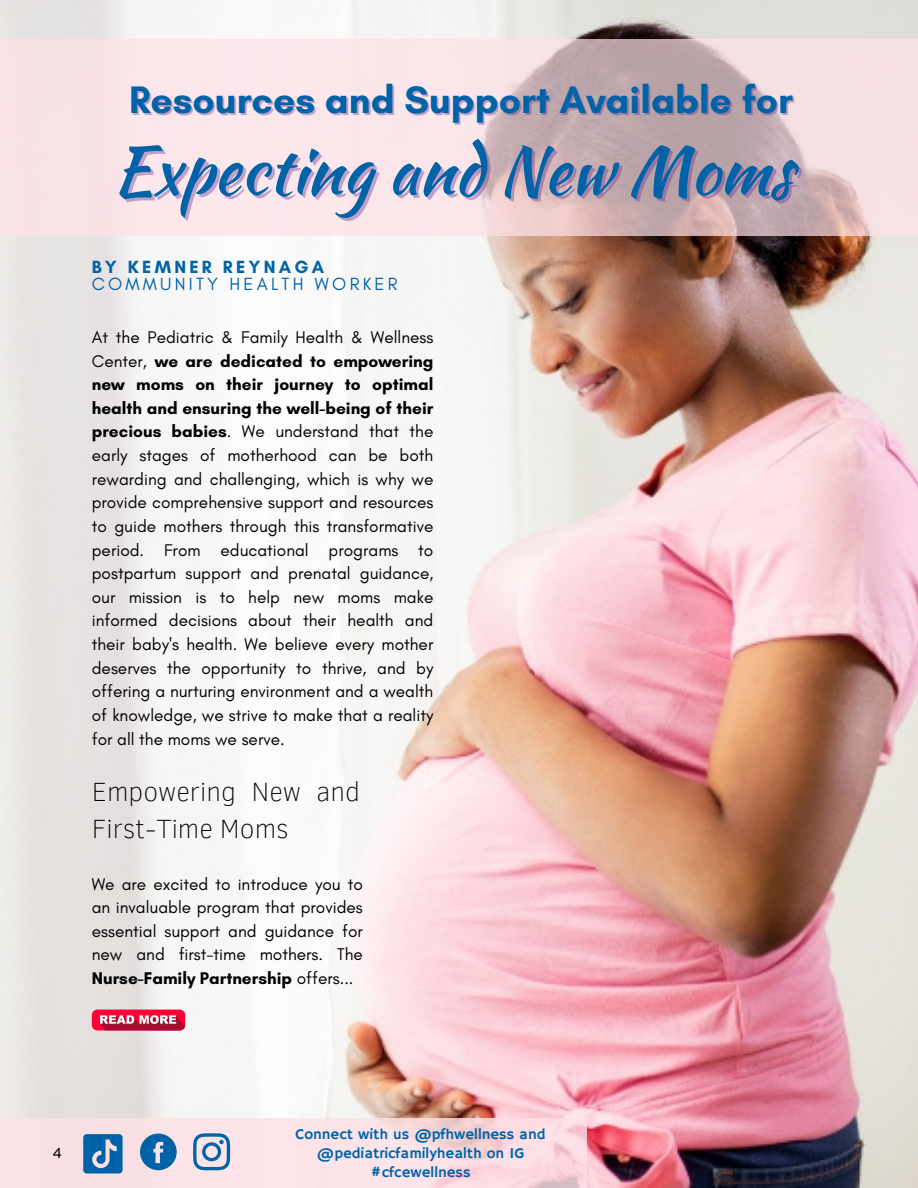
<style>
.page{position:relative;width:918px;height:1188px;background:#fff}
.page>*{position:absolute;margin:0;border:0;box-sizing:border-box;transform-origin:0 0}
.t1{font:66px "Kaushan Script";color:#0063a8}
.t2{font:700 39px "Glacial Indifference";color:#0063a8}
.t3{font:100 27px/37.2px "Clear Sans";color:#000}
.t4{font:18px "Glacial Indifference";letter-spacing:.18em;color:#0063a8}
.t5{font:700 18px "Glacial Indifference";letter-spacing:.18em;color:#0063a8}
.t6{font:17.25px/23.7px "Glacial Indifference";color:#000;text-align:justify}
.t7{font:15px/19.2px "Hammersmith One";color:#0063a8;text-align:center}
.t8{font:15px "Clear Sans";color:#000}
.s1{font-weight:700}
</style>
<div class="page">
<img style="left:0;top:0;width:918px;height:1188px">
<svg style="left:92px;top:1010px;width:93px;height:20px;background:#db3c5e"></svg>
<div style="left:0;top:1118px;width:587px;height:70px;background:#fee1e7"></div>
<svg style="left:140px;top:1134px;width:37px;height:36px"></svg>
<svg style="left:193px;top:1133px;width:37px;height:37px"></svg>
<svg style="left:83px;top:1134px;width:40px;height:40px;background:#307bb3"></svg>
<svg style="left:0;top:39px;width:918px;height:197px;background:#e8d2d6"></svg>
<p class="t2" style="left:129px;top:76px;width:666px">Resources and Support Available for</p>
<p class="t1" style="left:112px;top:122px;width:682px">Expecting and New Moms</p>
<p class="t5" style="left:92px;top:256px;width:234px">BY KEMNER REYNAGA</p>
<p class="t4" style="left:92px;top:273px;width:307px">COMMUNITY HEALTH WORKER</p>
<p class="t6" style="left:92px;top:325px;width:343px">At the Pediatric &amp; Family Health &amp; Wellness Center, <span class="s1">we are dedicated to empowering new moms on their journey to optimal health and ensuring the well-being of their precious babies</span>. We understand that the early stages of motherhood can be both rewarding and challenging, which is why we provide comprehensive support and resources to guide mothers through this transformative period. From educational programs to postpartum support and prenatal guidance, our mission is to help new moms make informed decisions about their health and their baby's health. We believe every mother deserves the opportunity to thrive, and by offering a nurturing environment and a wealth of knowledge, we strive to make that a reality for all the moms we serve.</p>
<p class="t3" style="left:92px;top:771px;width:270px">Empowering New and<br>First-Time Moms</p>
<p class="t6" style="left:92px;top:872px;width:273px">We are excited to introduce you to an invaluable program that provides essential support and guidance for new and first-time mothers. The <span class="s1">Nurse-Family Partnership</span> offers...</p>
<p class="t8" style="left:53px;top:1142px;width:11px">4</p>
<p class="t7" style="left:296px;top:1125px;width:251px">Connect with us @pfhwellness and @pediatricfamilyhealth on IG</p>
<p class="t7" style="left:371px;top:1163px;width:102px">#cfcewellness</p>
</div>
